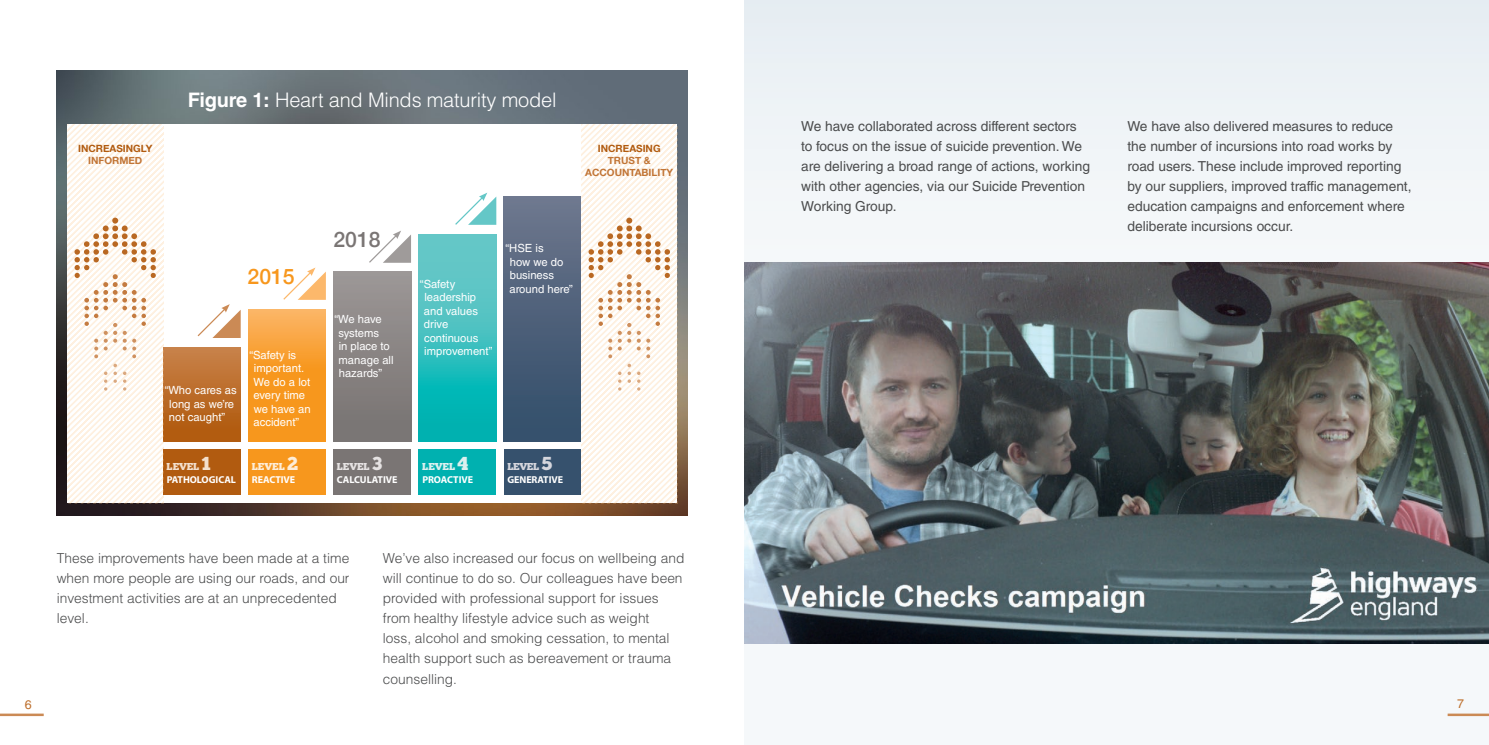
<style>
.page{position:relative;width:1489px;height:745px;background:#fff}
.page>*{position:absolute;margin:0;border:0;box-sizing:border-box;transform-origin:0 0}
.t1{font:500 21.25px "Helvetica Neue";color:#f7971d}
.t2{font:500 21.25px "Helvetica Neue";color:#7a7574}
.t3{font:300 20px "Helvetica LT Std";letter-spacing:-.01em;color:#fff}
.t4{font:13.75px/20px "Helvetica LT Std";color:#4b4c4d}
.t5{font:300 13.75px/20px "Helvetica LT Std";color:#4b4c4d}
.t6{font:12.5px "Helvetica LT Std";color:#bd6f2c}
.t7{font:11.25px/13.5px "Helvetica LT Std";color:#fff}
.t8{font:700 10px "Myriad Pro";letter-spacing:-.005em;color:#fff}
.t9{font:700 10px/12px "Helvetica Neue";color:#c17536;text-align:center}
.t10{font:700 10px "Helvetica Neue";color:#b15b10}
.t11{font:10px "Chunk Five";letter-spacing:-.005em;color:#f3dfcc}
.t12{font:10px "Chunk Five";color:#feedd7}
.t13{font:10px "Chunk Five";letter-spacing:-.005em;color:#e5e2e2}
.t14{font:10px "Chunk Five";color:#dbf0ef}
.t15{font:10px "Chunk Five";letter-spacing:-.025em;color:#d5d6dd}
.s1{font-weight:700}
.s2{font-size:18.75px}
</style>
<div class="page">
<div style="left:744px;top:0;width:744px;height:744px;background:#f3f6f8"></div>
<img style="left:744px;top:262px;width:744px;height:381px">
<hr style="left:0;top:713px;width:44px;height:2px;background:#cb8a55">
<hr style="left:1447px;top:713px;width:41px;height:2px;background:#cb8a55">
<img style="left:57px;top:71px;width:630px;height:444px">
<div style="left:67px;top:124px;width:610px;height:378px;background:#fff"></div>
<div style="left:248px;top:449px;width:78px;height:45px;background:#f7971d"></div>
<div style="left:333px;top:449px;width:78px;height:45px;background:#7a7574"></div>
<div style="left:418px;top:449px;width:78px;height:45px;background:#00b1b0"></div>
<div style="left:504px;top:449px;width:77px;height:45px;background:#36516d"></div>
<div style="left:163px;top:449px;width:78px;height:45px;background:#b15b10"></div>
<svg style="left:248px;top:309px;width:78px;height:132px;background:#f89e2e"></svg>
<div style="left:333px;top:272px;width:78px;height:169px;background:linear-gradient(to bottom,#9c9696,#777271)"></div>
<svg style="left:418px;top:234px;width:78px;height:207px;background:#36bebe"></svg>
<div style="left:504px;top:196px;width:77px;height:245px;background:linear-gradient(to bottom,#6d768d,#314d69)"></div>
<div style="left:163px;top:347px;width:78px;height:94px;background:linear-gradient(to bottom,#c8824a,#af580a)"></div>
<svg style="left:197px;top:304px;width:44px;height:34px"></svg>
<svg style="left:283px;top:267px;width:43px;height:33px"></svg>
<svg style="left:369px;top:230px;width:42px;height:33px"></svg>
<svg style="left:455px;top:193px;width:41px;height:32px"></svg>
<svg style="left:67px;top:124px;width:96px;height:378px"></svg>
<svg style="left:581px;top:124px;width:96px;height:378px"></svg>
<p class="t10" style="left:78px;top:141px;width:76px">INCREASINGLY</p>
<p class="t9" style="left:88px;top:155px;width:56px">INFORMED</p>
<h2 class="t3" style="left:188px;top:87px;width:370px"><span class="s1">Figure 1:</span> Heart and Minds maturity model</h2>
<p class="t10" style="left:598px;top:141px;width:64px">INCREASING</p>
<p class="t9" style="left:585px;top:155px;width:89px">TRUST &amp;<br>ACCOUNTABILITY</p>
<h1 class="t1" style="left:247px;top:259px;width:49px">2015</h1>
<p class="t7" style="left:169px;top:383px;width:69px;text-indent:-4px">“Who cares as long as we’re not caught”</p>
<p class="t11" style="left:167px;top:460px;width:46px">LEVEL <span class="s2">1</span></p>
<p class="t8" style="left:167px;top:473px;width:71px">PATHOLOGICAL</p>
<p class="t7" style="left:253px;top:347px;width:59px;text-indent:-4px">“Safety is important.<br>We do a lot every time we have an accident”</p>
<p class="t12" style="left:252px;top:460px;width:48px">LEVEL <span class="s2">2</span></p>
<p class="t8" style="left:252px;top:473px;width:45px">REACTIVE</p>
<h1 class="t2" style="left:333px;top:222px;width:49px">2018</h1>
<p class="t7" style="left:338px;top:312px;width:57px;text-indent:-4px">“We have systems<br>in place to manage all hazards”</p>
<p class="t7" style="left:424px;top:277px;width:70px;text-indent:-4px">“Safety leadership and values drive continuous improvement”</p>
<p class="t7" style="left:509px;top:241px;width:65px;text-indent:-4px">“HSE is<br>how we do business around here”</p>
<p class="t13" style="left:337px;top:460px;width:47px">LEVEL <span class="s2">3</span></p>
<p class="t8" style="left:337px;top:473px;width:62px">CALCULATIVE</p>
<p class="t14" style="left:422px;top:460px;width:48px">LEVEL <span class="s2">4</span></p>
<p class="t8" style="left:422px;top:473px;width:52px">PROACTIVE</p>
<p class="t15" style="left:507px;top:460px;width:46px">LEVEL <span class="s2">5</span></p>
<p class="t8" style="left:507px;top:473px;width:57px">GENERATIVE</p>
<p class="t5" style="left:57px;top:548px;width:294px">These improvements have been made at a time when more people are using our roads, and our investment activities are at an unprecedented level.</p>
<p class="t5" style="left:383px;top:548px;width:303px">We’ve also increased our focus on wellbeing and will continue to do so. Our colleagues have been provided with professional support for issues from healthy lifestyle advice such as weight<br>loss, alcohol and smoking cessation, to mental health support such as bereavement or trauma counselling.</p>
<p class="t4" style="left:801px;top:116px;width:290px">We have collaborated across different sectors to focus on the issue of suicide prevention. We are delivering a broad range of actions, working with other agencies, via our Suicide Prevention Working Group.</p>
<p class="t4" style="left:1127px;top:116px;width:286px">We have also delivered measures to reduce the number of incursions into road works by road users. These include improved reporting by our suppliers, improved traffic management, education campaigns and enforcement where deliberate incursions occur.</p>
<p class="t6" style="left:25px;top:697px;width:8px">6</p>
<p class="t6" style="left:1456px;top:695px;width:8px">7</p>
</div>
